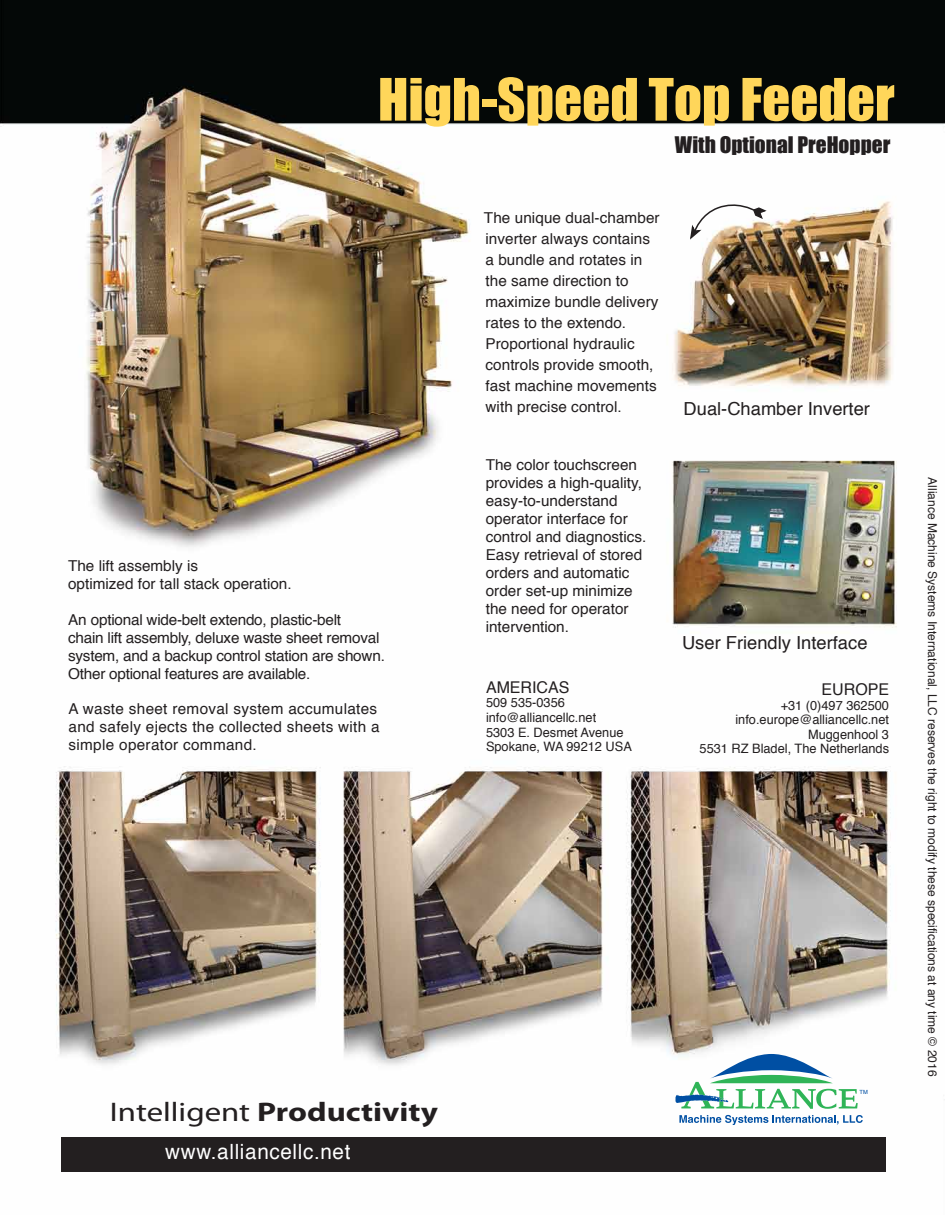
<style>
.page{position:relative;width:945px;height:1215px;background:#fff}
.page>*{position:absolute;margin:0;border:0;box-sizing:border-box;transform-origin:0 0}
.t1{font:54px "Impact";color:#ffd65a}
.t2{font:700 27px "Myriad Pro";color:#231f20;scale:1.22 1}
.t3{font:21px "Impact";color:#231f20}
.t4{font:21px "Helvetica";letter-spacing:.03em;color:#fff}
.t5{font:18px "Helvetica";color:#231f20}
.t6{font:16.2px "Helvetica";color:#231f20}
.t7{font:15px/18px "Helvetica";color:#231f20}
.t8{font:15px/18px "Helvetica";letter-spacing:.02em;color:#231f20}
.t9{font:12.9px/14.5px "Helvetica";color:#231f20}
.t10{font:12.3px "Helvetica";color:#231f20}
.t11{font:5.7px "Helvetica";color:#004fa3}
.s1{font-weight:400}
</style>
<div class="page">
<img style="left:0;top:0;width:945px;height:1138px">
<div style="left:61px;top:1138px;width:825px;height:34px;background:#231f20"></div>
<svg style="left:675px;top:1054px;width:183px;height:55px"></svg>
<svg style="left:679px;top:1115px;width:184px;height:10px"></svg>
<svg style="left:689px;top:199px;width:80px;height:42px"></svg>
<h1 class="t1" style="left:378px;top:58px;width:518px">High-Speed Top Feeder</h1>
<h3 class="t3" style="left:675px;top:129px;width:217px">With Optional PreHopper</h3>
<p class="t7" style="left:68px;top:557px;width:225px">The lift assembly is<br>optimized for tall stack operation.</p>
<p class="t7" style="left:68px;top:611px;width:318px">An optional wide-belt extendo, plastic-belt<br>chain lift assembly, deluxe waste sheet removal system, and a backup control station are shown.<br>Other optional features are available.</p>
<p class="t8" style="left:69px;top:700px;width:313px">A waste sheet removal system accumulates and safely ejects the collected sheets with a simple operator command.</p>
<p class="t7" style="left:484px;top:208px;width:177px;line-height:21px">The unique dual-chamber inverter always contains a bundle and rotates in the same direction to maximize bundle delivery rates to the extendo.<br>Proportional hydraulic controls provide smooth, fast machine movements with precise control.</p>
<p class="t7" style="left:486px;top:456px;width:162px">The color touchscreen provides a high-quality, easy-to-understand operator interface for control and diagnostics.<br>Easy retrieval of stored orders and automatic order set-up minimize the need for operator intervention.</p>
<p class="t6" style="left:486px;top:675px;width:85px">AMERICAS</p>
<p class="t9" style="left:486px;top:696px;width:147px">509 535-0356 info@alliancellc.net<br>5303 E. Desmet Avenue<br>Spokane, WA 99212 USA</p>
<p class="t5" style="left:684px;top:395px;width:188px">Dual-Chamber Inverter</p>
<p class="t5" style="left:682px;top:628px;width:187px">User Friendly Interface</p>
<p class="t6" style="left:822px;top:677px;width:69px">EUROPE</p>
<p class="t9" style="left:700px;top:698px;width:191px;text-align:right">+31 (0)497 362500 info.europe@alliancellc.net<br>Muggenhool 3<br>5531 RZ Bladel, The Netherlands</p>
<h2 class="t2" style="left:110px;top:1094px;width:271px"><span class="s1">Intelligent</span> Productivity</h2>
<h3 class="t4" style="left:165px;top:1136px;width:187px">www.alliancellc.net</h3>
<p class="t11" style="left:859px;top:1087px;width:10px">TM</p>
<p class="t10" style="left:942px;top:477px;width:601px;rotate:90deg">Alliance Machine Systems International, LLC reserves the right to modify these specifications at any time © 2016</p>
</div>
